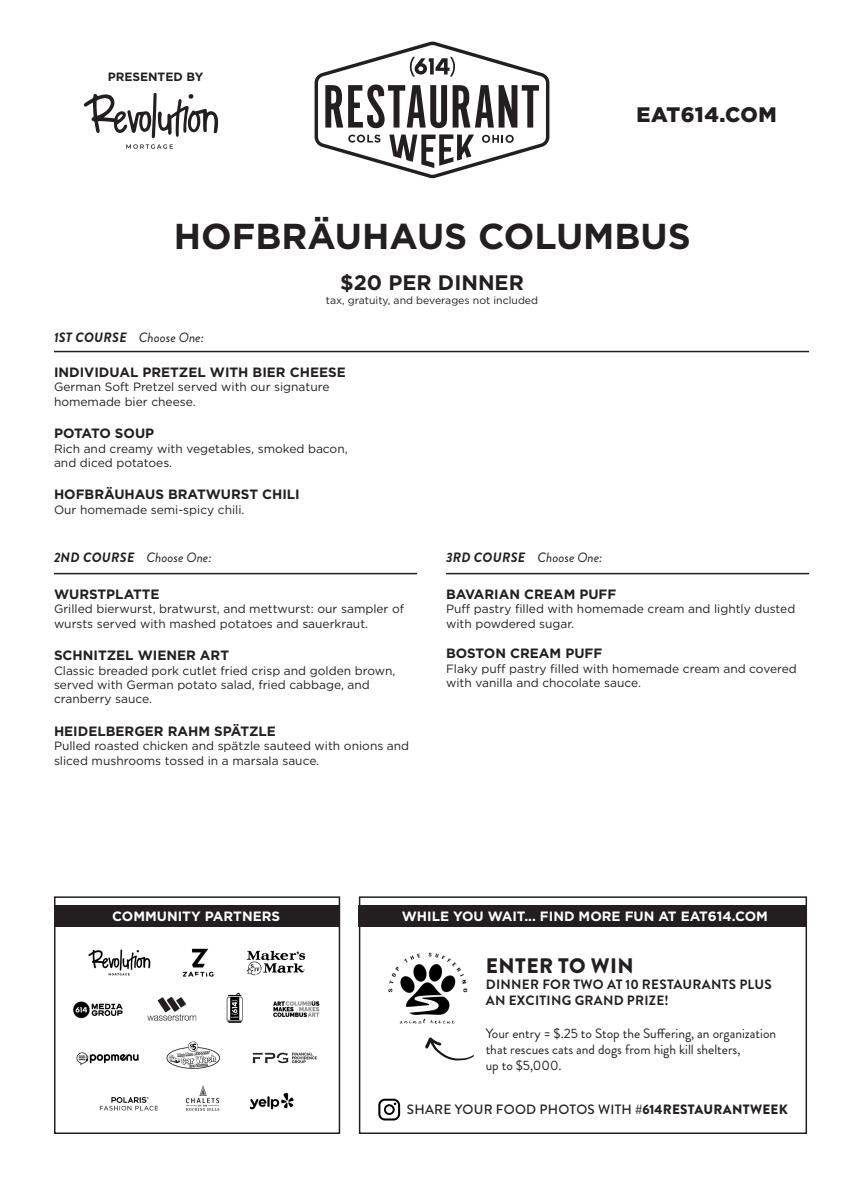
<style>
.page{position:relative;width:864px;height:1188px;background:#fff}
.page>*{position:absolute;margin:0;border:0;box-sizing:border-box;transform-origin:0 0}
.t1{font:700 36px "Gotham";color:#231f20}
.t2{font:700 21px "Gotham";color:#231f20}
.t3{font:900 21px "Gotham";letter-spacing:.025em;color:#231f20}
.t4{font:900 21px "Brandon Grotesque";letter-spacing:.02em;color:#231f20}
.t5{font:700 13.5px "Gotham";color:#231f20}
.t6{font:13.5px/16.2px "Brandon Grotesque";color:#231f20}
.t7{font:italic 13.5px "Brandon Grotesque";color:#231f20}
.t8{font:700 13.5px "Gotham";color:#fff}
.t9{font:700 13.5px "Brandon Grotesque";letter-spacing:.02em;color:#231f20}
.t10{font:500 13.5px "Brandon Grotesque";letter-spacing:.02em;color:#231f20}
.t11{font:12px/14.4px "Gotham";color:#231f20}
.t12{font:700 12px "Gotham";color:#231f20}
.t13{font:10.5px "Gotham";color:#231f20}
.s1{font-weight:700}
.s2{font-weight:900}
</style>
<div class="page">
<div style="left:359px;top:905px;width:448px;height:22px;background:#231f20"></div>
<div style="left:55px;top:905px;width:285px;height:22px;background:#231f20"></div>
<svg style="left:315px;top:42px;width:234px;height:136px"></svg>
<svg style="left:84px;top:93px;width:134px;height:56px"></svg>
<hr style="left:54px;top:351px;width:755px;height:1px;background:#231f20">
<hr style="left:54px;top:573px;width:363px;height:1px;background:#231f20">
<hr style="left:446px;top:573px;width:363px;height:1px;background:#231f20">
<img style="left:73px;top:948px;width:247px;height:163px">
<div style="left:54px;top:896px;width:286px;height:238px;border:2px solid #231f20"></div>
<div style="left:359px;top:896px;width:448px;height:238px;border:2px solid #231f20"></div>
<img style="left:388px;top:952px;width:80px;height:72px">
<svg style="left:425px;top:1038px;width:49px;height:22px"></svg>
<svg style="left:378px;top:1099px;width:22px;height:21px"></svg>
<p class="t12" style="left:108px;top:68px;width:97px">PRESENTED BY</p>
<p class="t3" style="left:637px;top:102px;width:142px">EAT614.COM</p>
<p class="t1" style="left:174px;top:213px;width:519px">HOFBRÄUHAUS COLUMBUS</p>
<p class="t2" style="left:340px;top:269px;width:185px">$20 PER DINNER</p>
<p class="t13" style="left:326px;top:294px;width:214px">tax, gratuity, and beverages not included</p>
<p class="t7" style="left:54px;top:328px;width:152px"><span class="s1">1ST COURSE</span> Choose One:</p>
<p class="t5" style="left:54px;top:363px;width:293px">INDIVIDUAL PRETZEL WITH BIER CHEESE</p>
<p class="t11" style="left:54px;top:380px;width:277px">German Soft Pretzel served with our signature</p>
<p class="t11" style="left:54px;top:394px;width:143px">homemade bier cheese.</p>
<p class="t5" style="left:54px;top:424px;width:102px">POTATO SOUP</p>
<p class="t11" style="left:54px;top:441px;width:295px">Rich and creamy with vegetables, smoked bacon,</p>
<p class="t11" style="left:54px;top:455px;width:120px">and diced potatoes.</p>
<p class="t5" style="left:54px;top:486px;width:247px">HOFBRÄUHAUS BRATWURST CHILI</p>
<p class="t11" style="left:54px;top:502px;width:192px">Our homemade semi-spicy chili.</p>
<p class="t7" style="left:54px;top:548px;width:159px"><span class="s1">2ND COURSE</span> Choose One:</p>
<p class="t7" style="left:446px;top:548px;width:158px"><span class="s1">3RD COURSE</span> Choose One:</p>
<p class="t5" style="left:54px;top:585px;width:107px">WURSTPLATTE</p>
<p class="t11" style="left:54px;top:602px;width:352px">Grilled bierwurst, bratwurst, and mettwurst: our sampler of wursts served with mashed potatoes and sauerkraut.</p>
<p class="t5" style="left:54px;top:646px;width:177px">SCHNITZEL WIENER ART</p>
<p class="t11" style="left:54px;top:663px;width:343px">Classic breaded pork cutlet fried crisp and golden brown, served with German potato salad, fried cabbage, and</p>
<p class="t11" style="left:54px;top:692px;width:100px">cranberry sauce.</p>
<p class="t5" style="left:54px;top:722px;width:223px">HEIDELBERGER RAHM SPÄTZLE</p>
<p class="t11" style="left:54px;top:739px;width:357px">Pulled roasted chicken and spätzle sauteed with onions and sliced mushrooms tossed in a marsala sauce.</p>
<p class="t5" style="left:446px;top:585px;width:172px">BAVARIAN CREAM PUFF</p>
<p class="t11" style="left:446px;top:602px;width:351px">Puff pastry filled with homemade cream and lightly dusted with powdered sugar.</p>
<p class="t5" style="left:446px;top:645px;width:158px">BOSTON CREAM PUFF</p>
<p class="t11" style="left:446px;top:661px;width:352px">Flaky puff pastry filled with homemade cream and covered with vanilla and chocolate sauce.</p>
<p class="t8" style="left:112px;top:908px;width:169px">COMMUNITY PARTNERS</p>
<p class="t8" style="left:402px;top:908px;width:368px">WHILE YOU WAIT... FIND MORE FUN AT EAT614.COM</p>
<p class="t4" style="left:486px;top:951px;width:149px">ENTER TO WIN</p>
<p class="t9" style="left:486px;top:975px;width:288px">DINNER FOR TWO AT 10 RESTAURANTS PLUS</p>
<p class="t9" style="left:486px;top:991px;width:185px">AN EXCITING GRAND PRIZE!</p>
<p class="t6" style="left:486px;top:1025px;width:292px">Your entry = $.25 to Stop the Suffering, an organization that rescues cats and dogs from high kill shelters,</p>
<p class="t6" style="left:486px;top:1058px;width:77px">up to $5,000.</p>
<p class="t10" style="left:407px;top:1100px;width:382px">SHARE YOUR FOOD PHOTOS WITH <span class="s2">#614RESTAURANTWEEK</span></p>
</div>
